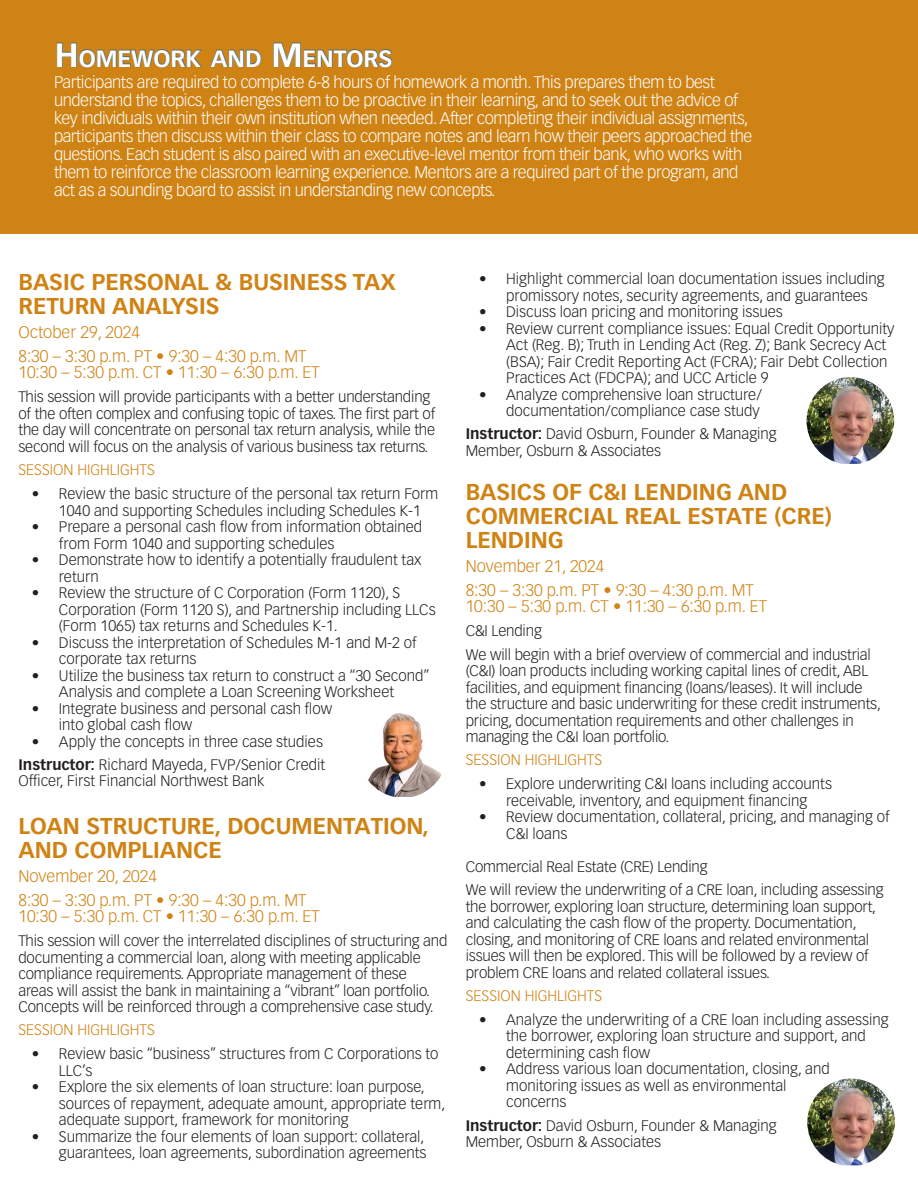
<style>
.page{position:relative;width:918px;height:1188px;background:#fff}
.page>*{position:absolute;margin:0;border:0;box-sizing:border-box;transform-origin:0 0}
.t1{font:700 23.1px "Vectora LT Pro";color:#fff}
.t2{font:700 22.5px/24px "Vectora LT Pro";color:#d08315}
.t3{font:300 16.5px/18px "Vectora LT Pro";letter-spacing:-.025em;color:#fff}
.t4{font:300 16.5px/16.5px "Vectora LT Pro";color:#d08315}
.t5{font:300 15px/16.5px "Vectora LT Pro";color:#231f20}
.t6{font:300 15px "Vectora LT Pro";color:#d08315}
.s1{font-size:33px}
.s2{color:#386e8f}
.s3{font-size:33px;color:#386e8f}
.s4{font-weight:700}
</style>
<div class="page">
<div style="left:0;top:0;width:918px;height:234px;background:#d08315"></div>
<img style="left:368px;top:713px;width:74px;height:84px">
<img style="left:807px;top:377px;width:87px;height:87px">
<img style="left:807px;top:1079px;width:88px;height:86px">
<p class="t1" style="left:55px;top:44px;width:43px"><span class="s1">H</span><span class="s2">O</span>OMEWOR</p>
<p class="t1" style="left:186px;top:44px;width:43px"><span class="s2">K</span> AND</p>
<p class="t1" style="left:271px;top:44px;width:47px"><span class="s3">M</span>ENTORS</p>
<p class="t3" style="left:54px;top:73px;width:700px">Participants are required to complete 6-8 hours of homework a month. This prepares them to best understand the topics, challenges them to be proactive in their learning, and to seek out the advice of key individuals within their own institution when needed. After completing their individual assignments, participants then discuss within their class to compare notes and learn how their peers approached the questions. Each student is also paired with an executive-level mentor from their bank, who works with them to reinforce the classroom learning experience. Mentors are a required part of the program, and act as a sounding board to assist in understanding new concepts.</p>
<p class="t2" style="left:18px;top:270px;width:379px">BASIC PERSONAL &amp; BUSINESS TAX<br>RETURN ANALYSIS</p>
<p class="t4" style="left:18px;top:324px;width:123px">October 29, 2024</p>
<p class="t4" style="left:18px;top:348px;width:303px">8:30 – 3:30 p.m. PT • 9:30 – 4:30 p.m. MT<br>10:30 – 5:30 p.m. CT • 11:30 – 6:30 p.m. ET</p>
<p class="t5" style="left:18px;top:389px;width:418px">This session will provide participants with a better understanding of the often complex and confusing topic of taxes. The first part of the day will concentrate on personal tax return analysis, while the second will focus on the analysis of various business tax returns.</p>
<p class="t6" style="left:18px;top:461px;width:138px">SESSION HIGHLIGHTS</p>
<p class="t5" style="left:59px;top:486px;width:381px;text-indent:-27px">• Review the basic structure of the personal tax return Form<br>1040 and supporting Schedules including Schedules K-1</p>
<p class="t5" style="left:59px;top:519px;width:365px;text-indent:-27px">• Prepare a personal cash flow from information obtained from Form 1040 and supporting schedules</p>
<p class="t5" style="left:59px;top:552px;width:364px;text-indent:-27px">• Demonstrate how to identify a potentially fraudulent tax return</p>
<p class="t5" style="left:59px;top:585px;width:378px;text-indent:-27px">• Review the structure of C Corporation (Form 1120), S<br>Corporation (Form 1120 S), and Partnership including LLCs (Form 1065) tax returns and Schedules K-1.</p>
<p class="t5" style="left:59px;top:634px;width:359px;text-indent:-27px">• Discuss the interpretation of Schedules M-1 and M-2 of corporate tax returns</p>
<p class="t5" style="left:32px;top:667px;width:399px;text-align:center">• Utilize the business tax return to construct a “30 Second”<br>Analysis and complete a Loan Screening Worksheet</p>
<p class="t5" style="left:59px;top:700px;width:275px;text-indent:-27px">• Integrate business and personal cash flow into global cash flow</p>
<p class="t5" style="left:32px;top:733px;width:293px">• Apply the concepts in three case studies</p>
<p class="t5" style="left:18px;top:756px;width:308px"><span class="s4">Instructor:</span> Richard Mayeda, FVP/Senior Credit<br>Officer, First Financial Northwest Bank</p>
<p class="t2" style="left:18px;top:814px;width:412px">LOAN STRUCTURE, DOCUMENTATION,<br>AND COMPLIANCE</p>
<p class="t4" style="left:18px;top:868px;width:140px">November 20, 2024</p>
<p class="t4" style="left:18px;top:892px;width:303px">8:30 – 3:30 p.m. PT • 9:30 – 4:30 p.m. MT<br>10:30 – 5:30 p.m. CT • 11:30 – 6:30 p.m. ET</p>
<p class="t5" style="left:18px;top:933px;width:431px">This session will cover the interrelated disciplines of structuring and documenting a commercial loan, along with meeting applicable compliance requirements. Appropriate management of these<br>areas will assist the bank in maintaining a “vibrant” loan portfolio.<br>Concepts will be reinforced through a comprehensive case study.</p>
<p class="t6" style="left:18px;top:1021px;width:138px">SESSION HIGHLIGHTS</p>
<p class="t5" style="left:59px;top:1046px;width:381px;text-indent:-27px">• Review basic “business” structures from C Corporations to<br>LLC’s</p>
<p class="t5" style="left:59px;top:1079px;width:388px;text-indent:-27px">• Explore the six elements of loan structure: loan purpose, sources of repayment, adequate amount, appropriate term, adequate support, framework for monitoring</p>
<p class="t5" style="left:32px;top:1128px;width:396px;text-align:right">• Summarize the four elements of loan support: collateral, guarantees, loan agreements, subordination agreements</p>
<p class="t5" style="left:506px;top:271px;width:380px;text-indent:-27px">• Highlight commercial loan documentation issues including promissory notes, security agreements, and guarantees</p>
<p class="t5" style="left:479px;top:304px;width:305px">• Discuss loan pricing and monitoring issues</p>
<p class="t5" style="left:506px;top:320px;width:390px;text-indent:-27px">• Review current compliance issues: Equal Credit Opportunity Act (Reg. B); Truth in Lending Act (Reg. Z); Bank Secrecy Act (BSA); Fair Credit Reporting Act (FCRA); Fair Debt Collection Practices Act (FDCPA); and UCC Article 9</p>
<p class="t5" style="left:479px;top:386px;width:284px;text-align:right">• Analyze comprehensive loan structure/ documentation/compliance case study</p>
<p class="t5" style="left:466px;top:426px;width:312px"><span class="s4">Instructor:</span> David Osburn, Founder &amp; Managing<br>Member, Osburn &amp; Associates</p>
<p class="t2" style="left:466px;top:480px;width:368px">BASICS OF C&amp;I LENDING AND<br>COMMERCIAL REAL ESTATE (CRE)<br>LENDING</p>
<p class="t4" style="left:466px;top:558px;width:140px">November 21, 2024</p>
<p class="t4" style="left:466px;top:582px;width:303px">8:30 – 3:30 p.m. PT • 9:30 – 4:30 p.m. MT<br>10:30 – 5:30 p.m. CT • 11:30 – 6:30 p.m. ET</p>
<p class="t5" style="left:466px;top:623px;width:78px">C&amp;I Lending</p>
<p class="t5" style="left:466px;top:646px;width:417px">We will begin with a brief overview of commercial and industrial (C&amp;I) loan products including working capital lines of credit, ABL facilities, and equipment financing (loans/leases). It will include the structure and basic underwriting for these credit instruments, pricing, documentation requirements and other challenges in managing the C&amp;I loan portfolio.</p>
<p class="t6" style="left:466px;top:751px;width:138px">SESSION HIGHLIGHTS</p>
<p class="t5" style="left:479px;top:776px;width:354px;text-align:center">• Explore underwriting C&amp;I loans including accounts receivable, inventory, and equipment financing</p>
<p class="t5" style="left:506px;top:809px;width:385px;text-indent:-27px">• Review documentation, collateral, pricing, and managing of<br>C&amp;I loans</p>
<p class="t5" style="left:466px;top:858px;width:243px">Commercial Real Estate (CRE) Lending</p>
<p class="t5" style="left:466px;top:882px;width:419px">We will review the underwriting of a CRE loan, including assessing the borrower, exploring loan structure, determining loan support, and calculating the cash flow of the property. Documentation, closing, and monitoring of CRE loans and related environmental issues will then be explored. This will be followed by a review of problem CRE loans and related collateral issues.</p>
<p class="t6" style="left:466px;top:987px;width:138px">SESSION HIGHLIGHTS</p>
<p class="t5" style="left:506px;top:1011px;width:384px;text-indent:-27px">• Analyze the underwriting of a CRE loan including assessing the borrower, exploring loan structure and support, and determining cash flow</p>
<p class="t5" style="left:506px;top:1061px;width:325px;text-indent:-27px">• Address various loan documentation, closing, and monitoring issues as well as environmental concerns</p>
<p class="t5" style="left:466px;top:1117px;width:312px"><span class="s4">Instructor:</span> David Osburn, Founder &amp; Managing<br>Member, Osburn &amp; Associates</p>
</div>
